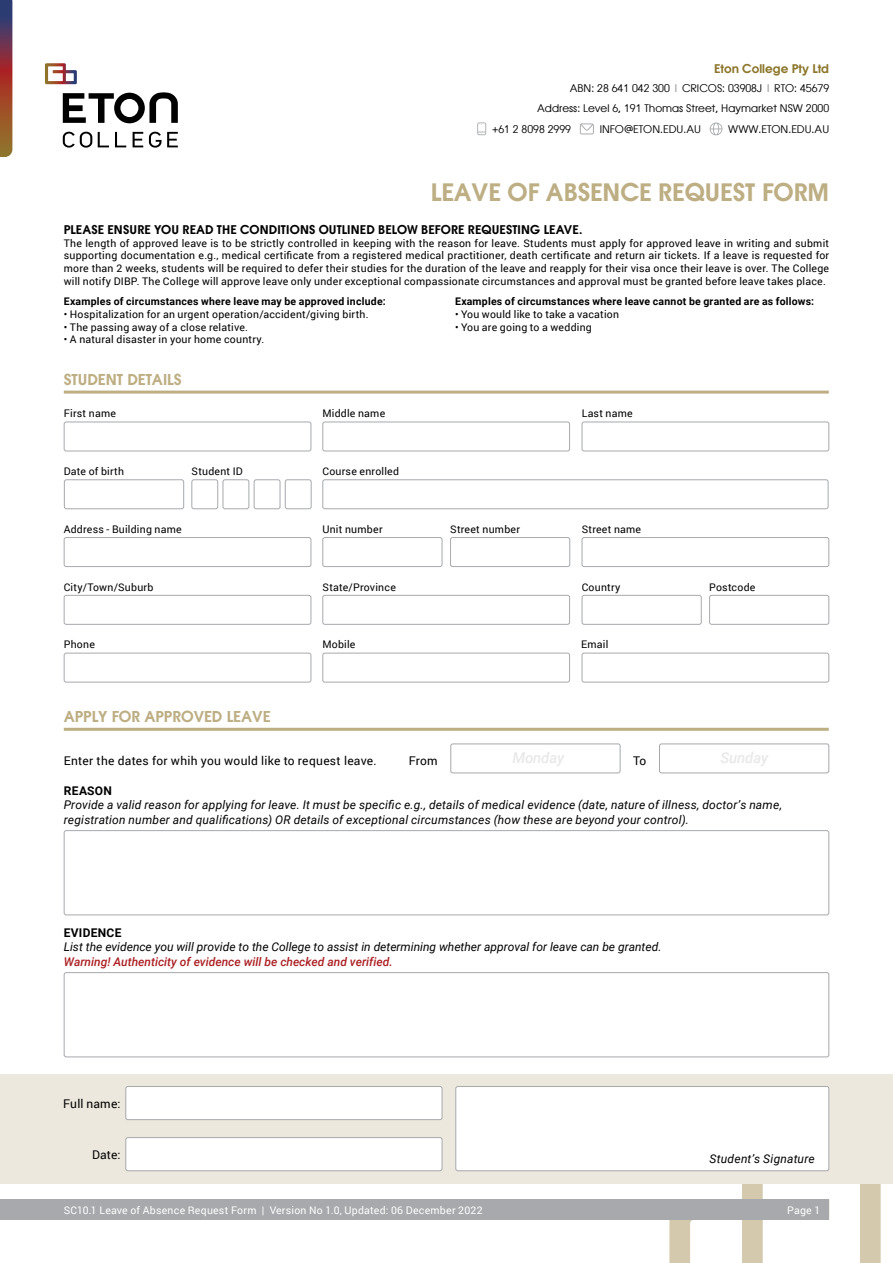
<style>
.page{position:relative;width:893px;height:1263px;background:#fff}
.page>*{position:absolute;margin:0;border:0;box-sizing:border-box;transform-origin:0 0}
.t1{font:600 24px "Atlanta";color:#bdae83}
.t2{font:600 15px "Atlanta";color:#bdae83}
.t3{font:italic 500 15px "Roboto";letter-spacing:-.01em;color:#e9e9e9}
.t4{font:italic 12px/14.4px "Roboto";letter-spacing:.01em;color:#000}
.t5{font:600 12px "Atlanta";letter-spacing:.015em;color:#000}
.t6{font:12px "Roboto";letter-spacing:.02em;color:#000}
.t7{font:italic 500 12px "Roboto";color:#ab1f23}
.t8{font:600 12px "Atlanta";color:#8d772d}
.t9{font:700 12px "Roboto";letter-spacing:.025em;color:#000}
.t10{font:10.5px/12.6px "Roboto";letter-spacing:.02em;color:#000;text-align:justify}
.t11{font:10.5px/19.5px "Atlanta";color:#000;text-align:right}
.t12{font:700 10.5px "Roboto";letter-spacing:.02em;color:#000}
.t13{font:10.5px "Roboto";letter-spacing:.025em;color:#fff}
.s1{font-weight:600;color:#a7a9ac}
</style>
<div class="page">
<svg style="left:669px;top:1183px;width:212px;height:80px"></svg>
<div style="left:0;top:1199px;width:829px;height:21px;background:#a7a9ac"></div>
<svg style="left:0;top:0;width:12px;height:157px"></svg>
<svg style="left:63px;top:132px;width:29px;height:16px"></svg>
<svg style="left:98px;top:132px;width:11px;height:15px"></svg>
<svg style="left:115px;top:132px;width:11px;height:15px"></svg>
<svg style="left:133px;top:132px;width:10px;height:15px"></svg>
<svg style="left:149px;top:132px;width:12px;height:16px"></svg>
<svg style="left:167px;top:132px;width:11px;height:15px"></svg>
<svg style="left:63px;top:92px;width:115px;height:31px"></svg>
<svg style="left:45px;top:63px;width:32px;height:21px"></svg>
<hr style="left:64px;top:391px;width:765px;height:3px;background:#bdae83">
<div style="left:64px;top:537px;width:247px;height:30px;border:1px solid #a7a9ac;border-radius:2px"></div>
<div style="left:322px;top:537px;width:120px;height:30px;border:1px solid #a7a9ac;border-radius:2px"></div>
<div style="left:450px;top:537px;width:120px;height:30px;border:1px solid #a7a9ac;border-radius:2px"></div>
<div style="left:582px;top:537px;width:247px;height:30px;border:1px solid #a7a9ac;border-radius:2px"></div>
<div style="left:64px;top:595px;width:247px;height:30px;border:1px solid #a7a9ac;border-radius:2px"></div>
<div style="left:322px;top:595px;width:248px;height:30px;border:1px solid #a7a9ac;border-radius:2px"></div>
<div style="left:582px;top:595px;width:120px;height:30px;border:1px solid #a7a9ac;border-radius:2px"></div>
<div style="left:709px;top:595px;width:120px;height:30px;border:1px solid #a7a9ac;border-radius:2px"></div>
<div style="left:64px;top:653px;width:247px;height:29px;border:1px solid #a7a9ac;border-radius:2px"></div>
<div style="left:322px;top:653px;width:248px;height:29px;border:1px solid #a7a9ac;border-radius:2px"></div>
<div style="left:582px;top:653px;width:247px;height:29px;border:1px solid #a7a9ac;border-radius:2px"></div>
<div style="left:64px;top:422px;width:247px;height:29px;border:1px solid #a7a9ac;border-radius:2px"></div>
<div style="left:582px;top:422px;width:247px;height:29px;border:1px solid #a7a9ac;border-radius:2px"></div>
<div style="left:322px;top:422px;width:248px;height:29px;border:1px solid #a7a9ac;border-radius:2px"></div>
<div style="left:191px;top:479px;width:27px;height:30px;border:1px solid #a7a9ac;border-radius:2px"></div>
<div style="left:254px;top:479px;width:26px;height:30px;border:1px solid #a7a9ac;border-radius:2px"></div>
<div style="left:223px;top:479px;width:26px;height:30px;border:1px solid #a7a9ac;border-radius:2px"></div>
<div style="left:285px;top:479px;width:27px;height:30px;border:1px solid #a7a9ac;border-radius:2px"></div>
<div style="left:322px;top:479px;width:506px;height:30px;border:1px solid #a7a9ac;border-radius:2px"></div>
<div style="left:64px;top:479px;width:120px;height:30px;border:1px solid #a7a9ac;border-radius:2px"></div>
<div style="left:0;top:1074px;width:893px;height:109px;background:#ece8dd"></div>
<div style="left:126px;top:1137px;width:316px;height:34px;background:#fff;border-radius:2px"></div>
<div style="left:125px;top:1137px;width:317px;height:34px;border:1px solid #a7a9ac;border-radius:2px"></div>
<div style="left:126px;top:1086px;width:316px;height:34px;background:#fff;border-radius:2px"></div>
<div style="left:125px;top:1086px;width:317px;height:34px;border:1px solid #a7a9ac;border-radius:2px"></div>
<div style="left:456px;top:1086px;width:373px;height:85px;background:#fff;border-radius:2px"></div>
<div style="left:455px;top:1086px;width:374px;height:85px;border:1px solid #a7a9ac;border-radius:2px"></div>
<hr style="left:64px;top:728px;width:765px;height:3px;background:#bdae83">
<div style="left:450px;top:743px;width:170px;height:30px;border:1px solid #a7a9ac;border-radius:2px"></div>
<div style="left:659px;top:743px;width:170px;height:30px;border:1px solid #a7a9ac;border-radius:2px"></div>
<div style="left:64px;top:830px;width:765px;height:85px;border:1px solid #a7a9ac;border-radius:2px"></div>
<div style="left:64px;top:972px;width:765px;height:85px;border:1px solid #a7a9ac;border-radius:2px"></div>
<svg style="left:477px;top:122px;width:9px;height:13px"></svg>
<svg style="left:580px;top:123px;width:14px;height:11px"></svg>
<svg style="left:710px;top:123px;width:12px;height:12px"></svg>
<p class="t8" style="left:714px;top:60px;width:116px">Eton College Pty Ltd</p>
<p class="t11" style="left:537px;top:78px;width:294px">ABN: 28 641 042 300 <span class="s1">|</span> CRICOS: 03908J <span class="s1">|</span> RTO: 45679<br>Address: Level 6, 191 Thomas Street, Haymarket NSW 2000</p>
<p class="t11" style="left:492px;top:119px;width:81px">+61 2 8098 2999</p>
<p class="t11" style="left:600px;top:119px;width:103px">INFO@ETON.EDU.AU</p>
<p class="t11" style="left:728px;top:119px;width:102px">WWW.ETON.EDU.AU</p>
<h1 class="t1" style="left:431px;top:175px;width:400px">LEAVE OF ABSENCE REQUEST FORM</h1>
<p class="t5" style="left:64px;top:221px;width:520px">PLEASE ENSURE YOU READ THE CONDITIONS OUTLINED BELOW BEFORE REQUESTING LEAVE.</p>
<p class="t10" style="left:64px;top:236px;width:767px">The length of approved leave is to be strictly controlled in keeping with the reason for leave. Students must apply for approved leave in writing and submit supporting documentation e.g., medical certificate from a registered medical practitioner, death certificate and return air tickets. If a leave is requested for more than 2 weeks, students will be required to defer their studies for the duration of the leave and reapply for their visa once their leave is over. The College will notify DIBP. The College will approve leave only under exceptional compassionate circumstances and approval must be granted before leave takes place.</p>
<p class="t12" style="left:64px;top:294px;width:324px">Examples of circumstances where leave may be approved include:</p>
<p class="t10" style="left:64px;top:307px;width:306px">• Hospitalization for an urgent operation/accident/giving birth.</p>
<p class="t10" style="left:64px;top:320px;width:186px">• The passing away of a close relative.</p>
<p class="t10" style="left:64px;top:333px;width:202px">• A natural disaster in your home country.</p>
<h2 class="t2" style="left:64px;top:369px;width:119px">STUDENT DETAILS</h2>
<p class="t12" style="left:455px;top:294px;width:361px">Examples of circumstances where leave cannot be granted are as follows:</p>
<p class="t10" style="left:455px;top:307px;width:166px">• You would like to take a vacation</p>
<p class="t10" style="left:455px;top:320px;width:138px">• You are going to a wedding</p>
<p class="t10" style="left:64px;top:407px;width:54px">First name</p>
<p class="t10" style="left:322px;top:407px;width:64px">Middle name</p>
<p class="t10" style="left:582px;top:407px;width:53px">Last name</p>
<p class="t10" style="left:64px;top:465px;width:62px">Date of birth</p>
<p class="t10" style="left:191px;top:465px;width:53px">Student ID</p>
<p class="t10" style="left:322px;top:465px;width:78px">Course enrolled</p>
<p class="t10" style="left:64px;top:522px;width:119px">Address - Building name</p>
<p class="t10" style="left:322px;top:522px;width:62px">Unit number</p>
<p class="t10" style="left:450px;top:522px;width:71px">Street number</p>
<p class="t10" style="left:582px;top:522px;width:61px">Street name</p>
<p class="t10" style="left:64px;top:580px;width:91px">City/Town/Suburb</p>
<p class="t10" style="left:322px;top:580px;width:75px">State/Province</p>
<p class="t10" style="left:582px;top:580px;width:40px">Country</p>
<p class="t10" style="left:709px;top:580px;width:48px">Postcode</p>
<p class="t10" style="left:64px;top:638px;width:33px">Phone</p>
<p class="t10" style="left:322px;top:638px;width:35px">Mobile</p>
<p class="t10" style="left:581px;top:638px;width:29px">Email</p>
<h2 class="t2" style="left:64px;top:706px;width:208px">APPLY FOR APPROVED LEAVE</h2>
<p class="t6" style="left:64px;top:752px;width:314px">Enter the dates for whih you would like to request leave.</p>
<p class="t6" style="left:409px;top:752px;width:30px">From</p>
<p class="t6" style="left:633px;top:752px;width:15px">To</p>
<p class="t9" style="left:64px;top:782px;width:50px">REASON</p>
<p class="t4" style="left:64px;top:797px;width:720px">Provide a valid reason for applying for leave. It must be specific e.g., details of medical evidence (date, nature of illness, doctor’s name, registration number and qualifications) OR details of exceptional circumstances (how these are beyond your control).</p>
<h2 class="t3" style="left:512px;top:747px;width:53px">Monday</h2>
<h2 class="t3" style="left:720px;top:747px;width:49px">Sunday</h2>
<p class="t9" style="left:64px;top:924px;width:59px">EVIDENCE</p>
<p class="t4" style="left:64px;top:939px;width:599px">List the evidence you will provide to the College to assist in determining whether approval for leave can be granted.</p>
<p class="t7" style="left:64px;top:953px;width:330px">Warning! Authenticity of evidence will be checked and verified.</p>
<p class="t6" style="left:63px;top:1095px;width:59px">Full name:</p>
<p class="t6" style="left:92px;top:1146px;width:30px">Date:</p>
<p class="t4" style="left:709px;top:1151px;width:107px">Student’s Signature</p>
<p class="t13" style="left:64px;top:1202px;width:420px">SC10.1 Leave of Absence Request Form | Version No 1.0, Updated: 06 December 2022</p>
<p class="t13" style="left:787px;top:1202px;width:35px">Page 1</p>
</div>
